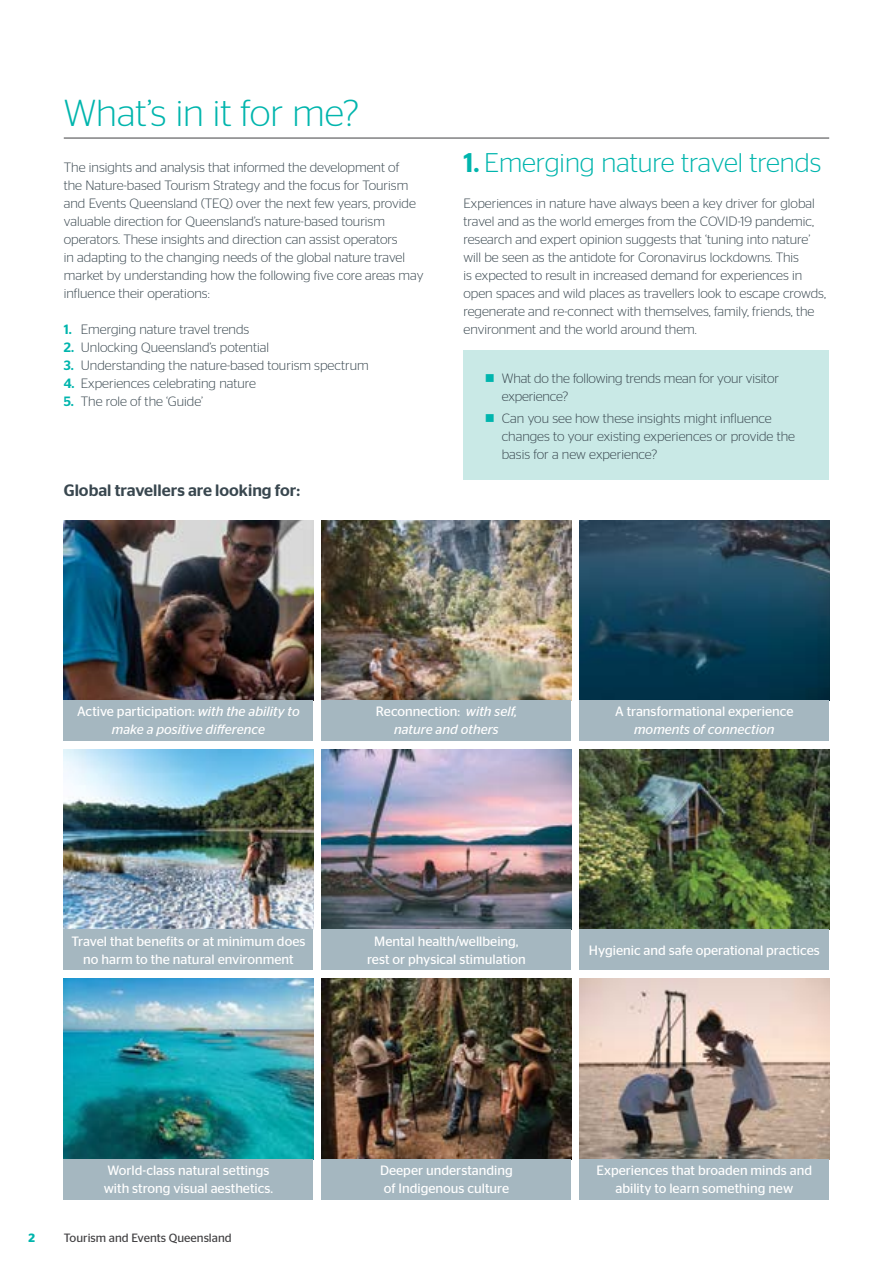
<style>
.page{position:relative;width:893px;height:1263px;background:#fff}
.page>*{position:absolute;margin:0;border:0;box-sizing:border-box;transform-origin:0 0}
.t1{font:300 37.5px "Stag Sans";color:#00b5ad}
.t2{font:300 27px "Stag Sans";color:#00b5ad}
.t3{font:500 16.5px "Stag Sans";color:#39474f}
.t4{font:300 13.5px/18px "Stag Sans";color:#39474f}
.t5{font:13.5px/18px "Stag Sans";color:#fff;text-align:center}
.t6{font:italic 13.5px/18px "Stag Sans";color:#fff;text-align:center}
.t7{font:12px "Stag Sans";color:#414042}
.t8{font:600 12px "Stag Sans";color:#00b5ad}
.s1{font-weight:500;color:#00b5ad}
.s2{font-weight:500}
.s3{color:#00b5ad}
.s4{font-style:normal}
</style>
<div class="page">
<hr style="left:64px;top:138px;width:765px;height:1px;background:#414042">
<img style="left:64px;top:978px;width:249px;height:181px">
<img style="left:322px;top:978px;width:249px;height:181px">
<img style="left:580px;top:978px;width:249px;height:181px">
<img style="left:64px;top:749px;width:249px;height:181px">
<img style="left:322px;top:749px;width:249px;height:181px">
<img style="left:580px;top:749px;width:249px;height:181px">
<img style="left:64px;top:520px;width:249px;height:180px">
<img style="left:322px;top:520px;width:249px;height:180px">
<img style="left:580px;top:520px;width:249px;height:180px">
<div style="left:463px;top:350px;width:366px;height:130px;background:#c9e9e6"></div>
<div style="left:64px;top:700px;width:249px;height:41px;background:#a5b7c0"></div>
<div style="left:64px;top:930px;width:249px;height:40px;background:#a5b7c0"></div>
<div style="left:64px;top:1159px;width:249px;height:40px;background:#a5b7c0"></div>
<div style="left:322px;top:700px;width:249px;height:41px;background:#a5b7c0"></div>
<div style="left:322px;top:930px;width:249px;height:40px;background:#a5b7c0"></div>
<div style="left:322px;top:1159px;width:249px;height:40px;background:#a5b7c0"></div>
<div style="left:580px;top:700px;width:249px;height:41px;background:#a5b7c0"></div>
<div style="left:580px;top:930px;width:249px;height:40px;background:#a5b7c0"></div>
<div style="left:580px;top:1159px;width:249px;height:40px;background:#a5b7c0"></div>
<h1 class="t1" style="left:64px;top:92px;width:297px">What’s in it for me?</h1>
<p class="t4" style="left:64px;top:158px;width:361px">The insights and analysis that informed the development of<br>the Nature-based Tourism Strategy and the focus for Tourism and Events Queensland (TEQ) over the next few years, provide valuable direction for Queensland’s nature-based tourism operators. These insights and direction can assist operators<br>in adapting to the changing needs of the global nature travel market by understanding how the following five core areas may influence their operations:</p>
<p class="t4" style="left:64px;top:320px;width:187px"><span class="s1">1.</span> Emerging nature travel trends</p>
<p class="t4" style="left:64px;top:338px;width:207px"><span class="s1">2.</span> Unlocking Queensland’s potential</p>
<p class="t4" style="left:64px;top:356px;width:306px"><span class="s1">3.</span> Understanding the nature-based tourism spectrum</p>
<p class="t4" style="left:64px;top:374px;width:194px"><span class="s1">4.</span> Experiences celebrating nature</p>
<p class="t4" style="left:64px;top:392px;width:141px"><span class="s1">5.</span> The role of the ‘Guide’</p>
<p class="t3" style="left:64px;top:481px;width:238px">Global travellers are looking for:</p>
<h2 class="t2" style="left:463px;top:148px;width:359px"><span class="s2">1.</span> Emerging nature travel trends</h2>
<p class="t4" style="left:463px;top:194px;width:364px">Experiences in nature have always been a key driver for global travel and as the world emerges from the COVID-19 pandemic, research and expert opinion suggests that ‘tuning into nature’ will be seen as the antidote for Coronavirus lockdowns. This<br>is expected to result in increased demand for experiences in open spaces and wild places as travellers look to escape crowds, regenerate and re-connect with themselves, family, friends, the environment and the world around them.</p>
<p class="t4" style="left:502px;top:369px;width:279px;text-indent:-17px"><span class="s3">■</span> What do the following trends mean for your visitor experience?</p>
<p class="t4" style="left:502px;top:409px;width:295px;text-indent:-17px"><span class="s3">■</span> Can you see how these insights might influence changes to your existing experiences or provide the basis for a new experience?</p>
<p class="t6" style="left:77px;top:702px;width:224px"><span class="s4">Active participation:</span> with the ability to make a positive difference</p>
<p class="t6" style="left:376px;top:702px;width:143px"><span class="s4">Reconnection:</span> with self, nature and others</p>
<p class="t5" style="left:615px;top:702px;width:180px">A transformational experience</p>
<p class="t6" style="left:634px;top:720px;width:142px">moments of connection</p>
<p class="t5" style="left:71px;top:932px;width:236px">Travel that benefits or at minimum does no harm to the natural environment</p>
<p class="t5" style="left:367px;top:932px;width:160px">Mental health/wellbeing, rest or physical stimulation</p>
<p class="t5" style="left:589px;top:941px;width:233px">Hygienic and safe operational practices</p>
<p class="t5" style="left:104px;top:1161px;width:171px;text-align:left">World-class natural settings with strong visual aesthetics.</p>
<p class="t8" style="left:29px;top:1231px;width:8px">2</p>
<p class="t7" style="left:64px;top:1231px;width:169px">Tourism and Events Queensland</p>
<p class="t5" style="left:380px;top:1161px;width:134px;text-align:left">Deeper understanding of Indigenous culture</p>
<p class="t5" style="left:597px;top:1161px;width:217px">Experiences that broaden minds and ability to learn something new</p>
</div>
